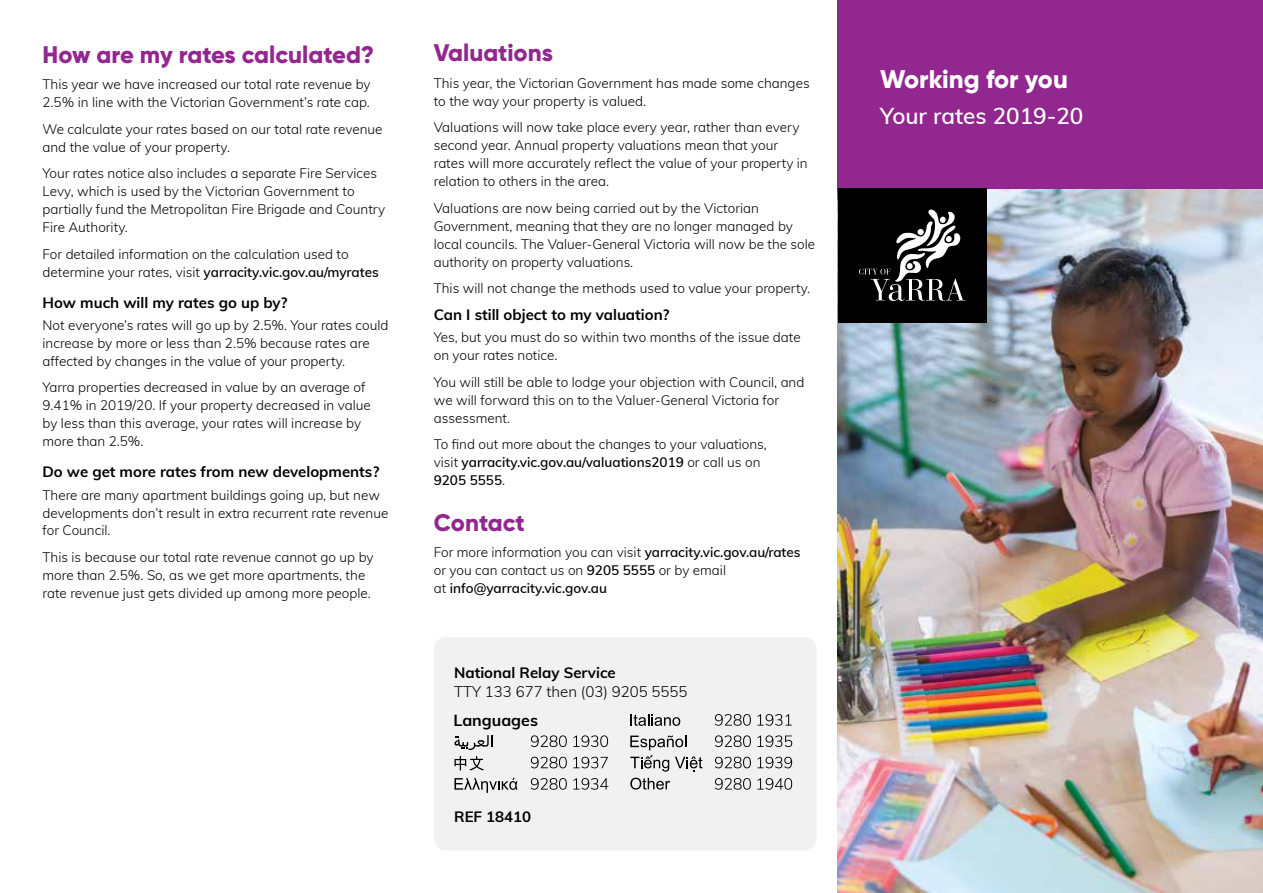
<style>
.page{position:relative;width:1263px;height:893px;background:#fff}
.page>*{position:absolute;margin:0;border:0;box-sizing:border-box;transform-origin:0 0}
.t1{font:800 25.5px "Gilroy";color:#fff}
.t2{font:800 24px "Gilroy";color:#92278f}
.t3{font:600 22.5px "Muli";color:#fff}
.t4{font:700 16.05px "Muli";color:#000}
.t5{font:700 15px "Muli";color:#000}
.t6{font:300 15px "Muli";color:#000}
.t7{font:300 13.5px/18px "Muli";color:#000}
.s1{font-weight:600}
</style>
<div class="page">
<img style="left:838px;top:188px;width:425px;height:705px">
<div style="left:838px;top:0;width:425px;height:188px;background:#92278f"></div>
<div style="left:434px;top:637px;width:382px;height:213px;background:#f1f1f2;border-radius:13px"></div>
<svg style="left:715px;top:714px;width:36px;height:12px"></svg>
<svg style="left:757px;top:714px;width:35px;height:12px"></svg>
<svg style="left:715px;top:735px;width:36px;height:12px"></svg>
<svg style="left:757px;top:735px;width:35px;height:12px"></svg>
<svg style="left:715px;top:757px;width:36px;height:11px"></svg>
<svg style="left:757px;top:757px;width:35px;height:11px"></svg>
<svg style="left:715px;top:778px;width:36px;height:12px"></svg>
<svg style="left:757px;top:778px;width:35px;height:12px"></svg>
<svg style="left:630px;top:714px;width:50px;height:12px"></svg>
<svg style="left:630px;top:736px;width:72px;height:36px"></svg>
<svg style="left:630px;top:778px;width:40px;height:12px"></svg>
<svg style="left:531px;top:735px;width:36px;height:12px"></svg>
<svg style="left:573px;top:735px;width:35px;height:12px"></svg>
<svg style="left:531px;top:757px;width:36px;height:11px"></svg>
<svg style="left:573px;top:757px;width:35px;height:11px"></svg>
<svg style="left:531px;top:778px;width:36px;height:12px"></svg>
<svg style="left:573px;top:778px;width:35px;height:12px"></svg>
<svg style="left:454px;top:735px;width:39px;height:15px"></svg>
<svg style="left:454px;top:756px;width:30px;height:14px"></svg>
<svg style="left:454px;top:778px;width:63px;height:15px"></svg>
<div style="left:838px;top:188px;width:148px;height:134px;background:#000"></div>
<svg style="left:859px;top:209px;width:106px;height:92px"></svg>
<h2 class="t2" style="left:43px;top:39px;width:333px">How are my rates calculated?</h2>
<p class="t7" style="left:43px;top:75px;width:330px">This year we have increased our total rate revenue by<br>2.5% in line with the Victorian Government’s rate cap.</p>
<p class="t7" style="left:43px;top:119px;width:341px">We calculate your rates based on our total rate revenue and the value of your property.</p>
<p class="t7" style="left:43px;top:164px;width:344px">Your rates notice also includes a separate Fire Services Levy, which is used by the Victorian Government to partially fund the Metropolitan Fire Brigade and Country Fire Authority.</p>
<p class="t7" style="left:43px;top:244px;width:338px">For detailed information on the calculation used to determine your rates, visit <span class="s1">yarracity.vic.gov.au/myrates</span></p>
<p class="t5" style="left:43px;top:291px;width:246px">How much will my rates go up by?</p>
<p class="t7" style="left:43px;top:315px;width:348px">Not everyone’s rates will go up by 2.5%. Your rates could increase by more or less than 2.5% because rates are affected by changes in the value of your property.</p>
<p class="t7" style="left:43px;top:378px;width:330px">Yarra properties decreased in value by an average of 9.41% in 2019/20. If your property decreased in value by less than this average, your rates will increase by more than 2.5%.</p>
<p class="t5" style="left:43px;top:461px;width:338px">Do we get more rates from new developments?</p>
<p class="t7" style="left:43px;top:485px;width:347px">There are many apartment buildings going up, but new developments don’t result in extra recurrent rate revenue for Council.</p>
<p class="t7" style="left:43px;top:547px;width:333px">This is because our total rate revenue cannot go up by more than 2.5%. So, as we get more apartments, the rate revenue just gets divided up among more people.</p>
<h2 class="t2" style="left:434px;top:38px;width:121px">Valuations</h2>
<p class="t7" style="left:434px;top:73px;width:377px">This year, the Victorian Government has made some changes to the way your property is valued.</p>
<p class="t7" style="left:434px;top:118px;width:375px">Valuations will now take place every year, rather than every second year. Annual property valuations mean that your rates will more accurately reflect the value of your property in relation to others in the area.</p>
<p class="t7" style="left:434px;top:198px;width:383px">Valuations are now being carried out by the Victorian Government, meaning that they are no longer managed by local councils. The Valuer-General Victoria will now be the sole authority on property valuations.</p>
<p class="t7" style="left:434px;top:279px;width:378px">This will not change the methods used to value your property.</p>
<p class="t5" style="left:434px;top:304px;width:237px">Can I still object to my valuation?</p>
<p class="t7" style="left:434px;top:328px;width:368px">Yes, but you must do so within two months of the issue date on your rates notice.</p>
<p class="t7" style="left:434px;top:372px;width:372px">You will still be able to lodge your objection with Council, and we will forward this on to the Valuer-General Victoria for assessment.</p>
<p class="t7" style="left:434px;top:435px;width:334px">To find out more about the changes to your valuations, visit <span class="s1">yarracity.vic.gov.au/valuations2019</span> or call us on<br><span class="s1">9205 5555</span>.</p>
<h2 class="t2" style="left:434px;top:507px;width:93px">Contact</h2>
<p class="t7" style="left:434px;top:543px;width:368px">For more information you can visit <span class="s1">yarracity.vic.gov.au/rates </span>or you can contact us on <span class="s1">9205 5555</span> or by email<br>at <span class="s1">info@yarracity.vic.gov.au</span></p>
<p class="t5" style="left:454px;top:661px;width:163px">National Relay Service</p>
<p class="t6" style="left:454px;top:681px;width:235px">TTY 133 677 then (03) 9205 5555</p>
<p class="t4" style="left:431px;top:708px;width:86px">Languages</p>
<p class="t4" style="left:453px;top:708px;width:86px">Languages</p>
<p class="t5" style="left:454px;top:805px;width:79px">REF 18410</p>
<h1 class="t1" style="left:880px;top:63px;width:189px">Working for you</h1>
<h3 class="t3" style="left:880px;top:100px;width:205px">Your rates 2019-20</h3>
</div>
